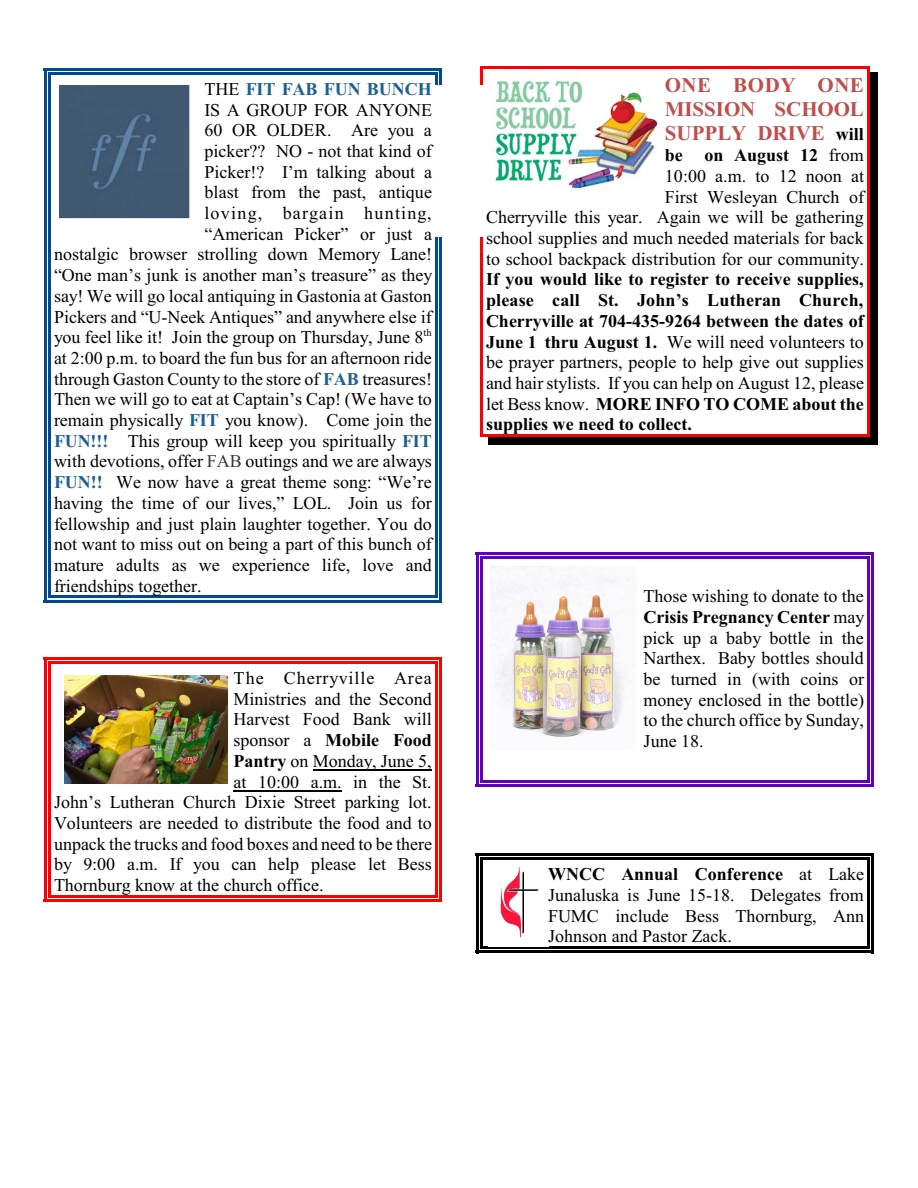
<style>
.page{position:relative;width:918px;height:1188px;background:#fff}
.page>*{position:absolute;margin:0;border:0;box-sizing:border-box;transform-origin:0 0}
.t1{font:700 21px/24.2px "Times New Roman";color:#bf4f4d;text-align:justify}
.t2{font:18px/20.7px "Times New Roman";color:#000;text-align:justify}
.t3{font:700 18px/20.7px "Times New Roman";color:#000;text-align:justify}
.t4{font:18px "Times New Roman";letter-spacing:.065em;color:#000}
.t5{font:18px "Times New Roman";letter-spacing:.05em;color:#000}
.t6{font:700 18px "Times New Roman";color:#1c6194}
.s1{font-weight:400;color:#000}
.s2{font-weight:700;color:#1c6194}
.s3{color:#383645}
.s4{font-weight:400}
.s5{font-weight:700}
.s6{font-size:18px;color:#000}
</style>
<div class="page">
<hr style="left:48px;top:72px;width:3px;height:526px;background:#004a8f">
<hr style="left:435px;top:72px;width:3px;height:526px;background:#004a8f">
<hr style="left:48px;top:72px;width:390px;height:3px;background:#004a8f">
<hr style="left:48px;top:596px;width:390px;height:2px;background:#004a8f">
<hr style="left:44px;top:68px;width:2px;height:534px;background:#004a8f">
<hr style="left:439px;top:68px;width:3px;height:534px;background:#004a8f">
<hr style="left:44px;top:68px;width:398px;height:3px;background:#004a8f">
<hr style="left:44px;top:600px;width:398px;height:3px;background:#004a8f">
<hr style="left:48px;top:661px;width:3px;height:236px;background:#f00">
<hr style="left:435px;top:661px;width:3px;height:236px;background:#f00">
<hr style="left:48px;top:661px;width:390px;height:3px;background:#f00">
<hr style="left:48px;top:895px;width:390px;height:3px;background:#f00">
<hr style="left:44px;top:657px;width:2px;height:245px;background:#f00">
<hr style="left:439px;top:657px;width:3px;height:245px;background:#f00">
<hr style="left:44px;top:657px;width:398px;height:3px;background:#f00">
<hr style="left:44px;top:899px;width:398px;height:3px;background:#f00">
<hr style="left:480px;top:66px;width:390px;height:3px;background:#f00">
<hr style="left:480px;top:69px;width:3px;height:368px;background:#f00">
<hr style="left:867px;top:69px;width:3px;height:368px;background:#f00">
<hr style="left:480px;top:434px;width:390px;height:3px;background:#f00">
<div style="left:870px;top:72px;width:8px;height:373px;background:#000"></div>
<div style="left:488px;top:437px;width:390px;height:8px;background:#000"></div>
<hr style="left:480px;top:556px;width:3px;height:29px;background:#6100bf">
<hr style="left:867px;top:556px;width:3px;height:29px;background:#6100bf">
<hr style="left:480px;top:556px;width:390px;height:3px;background:#6100bf">
<hr style="left:476px;top:552px;width:2px;height:41px;background:#6100bf">
<hr style="left:871px;top:552px;width:3px;height:41px;background:#6100bf">
<hr style="left:476px;top:552px;width:398px;height:2px;background:#6100bf">
<hr style="left:480px;top:586px;width:3px;height:168px;background:#6100bf">
<hr style="left:867px;top:586px;width:3px;height:168px;background:#6100bf">
<hr style="left:476px;top:578px;width:2px;height:183px;background:#6100bf">
<hr style="left:871px;top:578px;width:3px;height:183px;background:#6100bf">
<hr style="left:480px;top:754px;width:3px;height:28px;background:#6100bf">
<hr style="left:867px;top:754px;width:3px;height:28px;background:#6100bf">
<hr style="left:480px;top:780px;width:390px;height:2px;background:#6100bf">
<hr style="left:476px;top:747px;width:2px;height:40px;background:#6100bf">
<hr style="left:871px;top:747px;width:3px;height:40px;background:#6100bf">
<hr style="left:476px;top:784px;width:398px;height:3px;background:#6100bf">
<hr style="left:480px;top:858px;width:3px;height:29px;background:#000">
<hr style="left:867px;top:858px;width:3px;height:29px;background:#000">
<hr style="left:480px;top:858px;width:390px;height:2px;background:#000">
<hr style="left:476px;top:853px;width:398px;height:3px;background:#000">
<hr style="left:480px;top:863px;width:3px;height:86px;background:#000">
<hr style="left:867px;top:863px;width:3px;height:86px;background:#000">
<hr style="left:480px;top:946px;width:390px;height:3px;background:#000">
<hr style="left:476px;top:856px;width:2px;height:97px;background:#000">
<hr style="left:871px;top:856px;width:3px;height:97px;background:#000">
<hr style="left:476px;top:951px;width:398px;height:2px;background:#000">
<img style="left:60px;top:86px;width:423px;height:151px">
<img style="left:495px;top:80px;width:163px;height:109px">
<img style="left:490px;top:567px;width:147px;height:170px">
<img style="left:489px;top:867px;width:59px;height:80px">
<img style="left:65px;top:675px;width:162px;height:108px">
<hr style="left:313px;top:770px;width:119px;height:1px;background:#000">
<hr style="left:234px;top:790px;width:108px;height:1px;background:#000">
<p class="t6" style="left:204px;top:83px;width:229px"><span class="s1">THE</span> FIT FAB FUN BUNCH</p>
<p class="t2" style="left:204px;top:101px;width:229px">IS A GROUP FOR ANYONE</p>
<p class="t2" style="left:204px;top:122px;width:229px">60 OR OLDER. Are you a</p>
<p class="t2" style="left:204px;top:142px;width:229px">picker?? NO - not that kind of</p>
<p class="t2" style="left:204px;top:163px;width:229px">Picker!? I’m talking about a</p>
<p class="t2" style="left:204px;top:184px;width:229px">blast from the past, antique</p>
<p class="t4" style="left:204px;top:207px;width:229px">loving, bargain hunting,</p>
<p class="t2" style="left:204px;top:225px;width:229px">“American Picker” or just a</p>
<p class="t2" style="left:54px;top:246px;width:380px">nostalgic browser strolling down Memory Lane!</p>
<p class="t2" style="left:54px;top:267px;width:380px">“One man’s junk is another man’s treasure” as they</p>
<p class="t2" style="left:54px;top:287px;width:379px">say! We will go local antiquing in Gastonia at Gaston</p>
<p class="t2" style="left:54px;top:308px;width:379px">Pickers and “U-Neek Antiques” and anywhere else if</p>
<p class="t2" style="left:54px;top:329px;width:379px">you feel like it! Join the group on Thursday, June 8<sup>th</sup></p>
<p class="t2" style="left:54px;top:349px;width:379px">at 2:00 p.m. to board the fun bus for an afternoon ride</p>
<p class="t2" style="left:54px;top:370px;width:380px">through Gaston County to the store of <span class="s2">FAB</span> treasures!</p>
<p class="t2" style="left:54px;top:391px;width:379px">Then we will go to eat at Captain’s Cap! (We have to</p>
<p class="t2" style="left:54px;top:411px;width:379px">remain physically <span class="s2">FIT</span> you know). Come join the</p>
<p class="t2" style="left:54px;top:432px;width:379px"><span class="s2">FUN!!!</span> This group will keep you spiritually <span class="s2">FIT</span></p>
<p class="t2" style="left:54px;top:453px;width:379px">with devotions, offer <span class="s3">FAB</span> outings and we are always</p>
<p class="t2" style="left:54px;top:474px;width:379px"><span class="s2">FUN!!</span> We now have a great theme song: “We’re</p>
<p class="t2" style="left:54px;top:494px;width:379px">having the time of our lives,” LOL. Join us for</p>
<p class="t2" style="left:54px;top:515px;width:379px">fellowship and just plain laughter together. You do</p>
<p class="t2" style="left:54px;top:536px;width:379px">not want to miss out on being a part of this bunch of</p>
<p class="t2" style="left:54px;top:556px;width:379px">mature adults as we experience life, love and</p>
<p class="t2" style="left:54px;top:577px;width:149px">friendships together.</p>
<p class="t5" style="left:234px;top:672px;width:200px">The Cherryville Area</p>
<p class="t2" style="left:234px;top:690px;width:200px">Ministries and the Second</p>
<p class="t2" style="left:234px;top:711px;width:200px">Harvest Food Bank will</p>
<p class="t3" style="left:234px;top:732px;width:200px"><span class="s4">sponsor a</span> Mobile Food</p>
<p class="t2" style="left:234px;top:752px;width:200px"><span class="s5">Pantry</span> on Monday, June 5,</p>
<p class="t2" style="left:234px;top:773px;width:200px">at 10:00 a.m. in the St.</p>
<p class="t2" style="left:54px;top:794px;width:379px">John’s Lutheran Church Dixie Street parking lot.</p>
<p class="t2" style="left:54px;top:814px;width:379px">Volunteers are needed to distribute the food and to</p>
<p class="t2" style="left:54px;top:835px;width:380px">unpack the trucks and food boxes and need to be there</p>
<p class="t2" style="left:54px;top:856px;width:379px">by 9:00 a.m. If you can help please let Bess</p>
<p class="t2" style="left:54px;top:876px;width:271px">Thornburg know at the church office.</p>
<p class="t1" style="left:665px;top:75px;width:201px">ONE BODY ONE MISSION SCHOOL SUPPLY DRIVE <span class="s6">will</span></p>
<p class="t2" style="left:486px;top:147px;width:380px;text-align:right"><span class="s5">be on August 12</span> from<br>10:00 a.m. to 12 noon at<br>First Wesleyan Church of<br>Cherryville this year. Again we will be gathering school supplies and much needed materials for back to school backpack distribution for our community.</p>
<p class="t3" style="left:486px;top:271px;width:380px">If you would like to register to receive supplies, please call St. John’s Lutheran Church, Cherryville at 704-435-9264 between the dates of June 1 thru August 1. <span class="s4">We will need volunteers to be prayer partners, people to help give out supplies and hair stylists. If you can help on August 12, please let Bess know.</span> MORE INFO TO COME about the supplies we need to collect.</p>
<p class="t2" style="left:644px;top:588px;width:222px">Those wishing to donate to the <span class="s5">Crisis Pregnancy Center</span> may pick up a baby bottle in the Narthex. Baby bottles should be turned in (with coins or money enclosed in the bottle) to the church office by Sunday, June 18.</p>
<p class="t2" style="left:548px;top:866px;width:317px"><span class="s5">WNCC Annual Conference</span> at Lake Junaluska is June 15-18. Delegates from FUMC include Bess Thornburg, Ann Johnson and Pastor Zack.</p>
</div>
